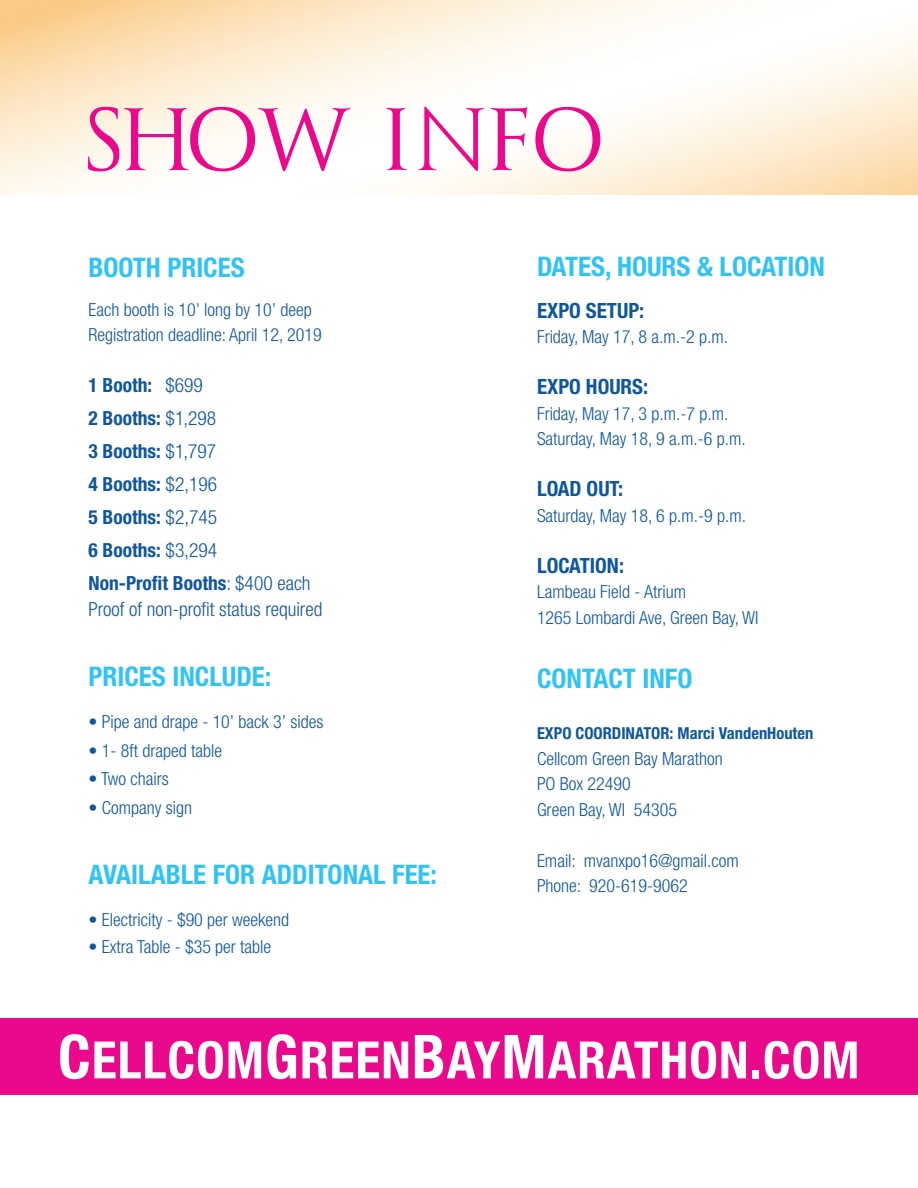
<style>
.page{position:relative;width:918px;height:1188px;background:#fff}
.page>*{position:absolute;margin:0;border:0;box-sizing:border-box;transform-origin:0 0}
.t1{font:82.5px "Trajanus Roman";letter-spacing:-.055em;color:#ea098d}
.t2{font:700 condensed 51.45px "Helvetica Neue LT Std";letter-spacing:.02em;color:#fff}
.t3{font:700 condensed 27px "Helvetica Neue LT Std";color:#32c3f2}
.t4{font:700 condensed 21px "Helvetica Neue LT Std";color:#105799}
.t5{font:700 condensed 19.5px "Helvetica Neue LT Std";color:#105799}
.t6{font:300 condensed 19.5px "Helvetica Neue LT Std";color:#105799}
.t7{font:300 condensed 18px "Helvetica Neue LT Std";color:#105799}
.t8{font:700 condensed 16.5px "Helvetica Neue LT Std";color:#105799}
.s1{font-weight:300}
.s2{font-size:60.75px}
</style>
<div class="page">
<div style="left:0;top:1018px;width:918px;height:76px;background:#ea098d"></div>
<p class="t1" style="left:80px;top:91px;width:528px">SHOW INFO</p>
<p class="t3" style="left:88px;top:251px;width:158px">BOOTH PRICES</p>
<p class="t7" style="left:88px;top:299px;width:225px">Each booth is 10’ long by 10’ deep</p>
<p class="t7" style="left:88px;top:325px;width:235px">Registration deadline: April 12, 2019</p>
<p class="t5" style="left:88px;top:374px;width:116px">1 Booth: <span class="s1">$699</span></p>
<p class="t5" style="left:88px;top:407px;width:129px">2 Booths: <span class="s1">$1,298</span></p>
<p class="t5" style="left:88px;top:440px;width:129px">3 Booths: <span class="s1">$1,797</span></p>
<p class="t5" style="left:88px;top:473px;width:130px">4 Booths: <span class="s1">$2,196</span></p>
<p class="t5" style="left:88px;top:506px;width:130px">5 Booths: <span class="s1">$2,745</span></p>
<p class="t5" style="left:88px;top:539px;width:130px">6 Booths: <span class="s1">$3,294</span></p>
<p class="t5" style="left:88px;top:572px;width:224px">Non-Profit Booths<span class="s1">: $400 each</span></p>
<p class="t6" style="left:88px;top:598px;width:235px">Proof of non-profit status required</p>
<p class="t3" style="left:88px;top:660px;width:184px">PRICES INCLUDE:</p>
<p class="t7" style="left:88px;top:712px;width:236px">• Pipe and drape - 10’ back 3’ sides</p>
<p class="t7" style="left:88px;top:740px;width:135px">• 1- 8ft draped table</p>
<p class="t7" style="left:88px;top:769px;width:82px">• Two chairs</p>
<p class="t7" style="left:88px;top:797px;width:105px">• Company sign</p>
<p class="t3" style="left:88px;top:858px;width:350px">AVAILABLE FOR ADDITONAL FEE:</p>
<p class="t7" style="left:88px;top:910px;width:202px">• Electricity - $90 per weekend</p>
<p class="t7" style="left:88px;top:937px;width:184px">• Extra Table - $35 per table</p>
<p class="t3" style="left:537px;top:250px;width:290px">DATES, HOURS &amp; LOCATION</p>
<p class="t4" style="left:537px;top:298px;width:109px">EXPO SETUP:</p>
<p class="t7" style="left:537px;top:327px;width:193px">Friday, May 17, 8 a.m.-2 p.m.</p>
<p class="t4" style="left:537px;top:374px;width:113px">EXPO HOURS:</p>
<p class="t7" style="left:537px;top:403px;width:193px">Friday, May 17, 3 p.m.-7 p.m.</p>
<p class="t7" style="left:537px;top:429px;width:210px">Saturday, May 18, 9 a.m.-6 p.m.</p>
<p class="t4" style="left:537px;top:476px;width:88px">LOAD OUT:</p>
<p class="t7" style="left:537px;top:505px;width:211px">Saturday, May 18, 6 p.m.-9 p.m.</p>
<p class="t4" style="left:537px;top:553px;width:89px">LOCATION:</p>
<p class="t7" style="left:537px;top:582px;width:151px">Lambeau Field - Atrium</p>
<p class="t7" style="left:537px;top:607px;width:223px">1265 Lombardi Ave, Green Bay, WI</p>
<p class="t3" style="left:537px;top:662px;width:157px">CONTACT INFO</p>
<p class="t8" style="left:537px;top:723px;width:278px">EXPO COORDINATOR: Marci VandenHouten</p>
<p class="t7" style="left:537px;top:748px;width:187px">Cellcom Green Bay Marathon</p>
<p class="t7" style="left:537px;top:774px;width:95px">PO Box 22490</p>
<p class="t7" style="left:537px;top:799px;width:142px">Green Bay, WI 54305</p>
<p class="t7" style="left:537px;top:850px;width:203px">Email: mvanxpo16@gmail.com</p>
<p class="t7" style="left:537px;top:876px;width:152px">Phone: 920-619-9062</p>
<p class="t2" style="left:58px;top:1029px;width:803px"><span class="s2">C</span>ELLCOM<span class="s2">G</span>REEN<span class="s2">B</span>AY<span class="s2">M</span>ARATHON.COM</p>
</div>
